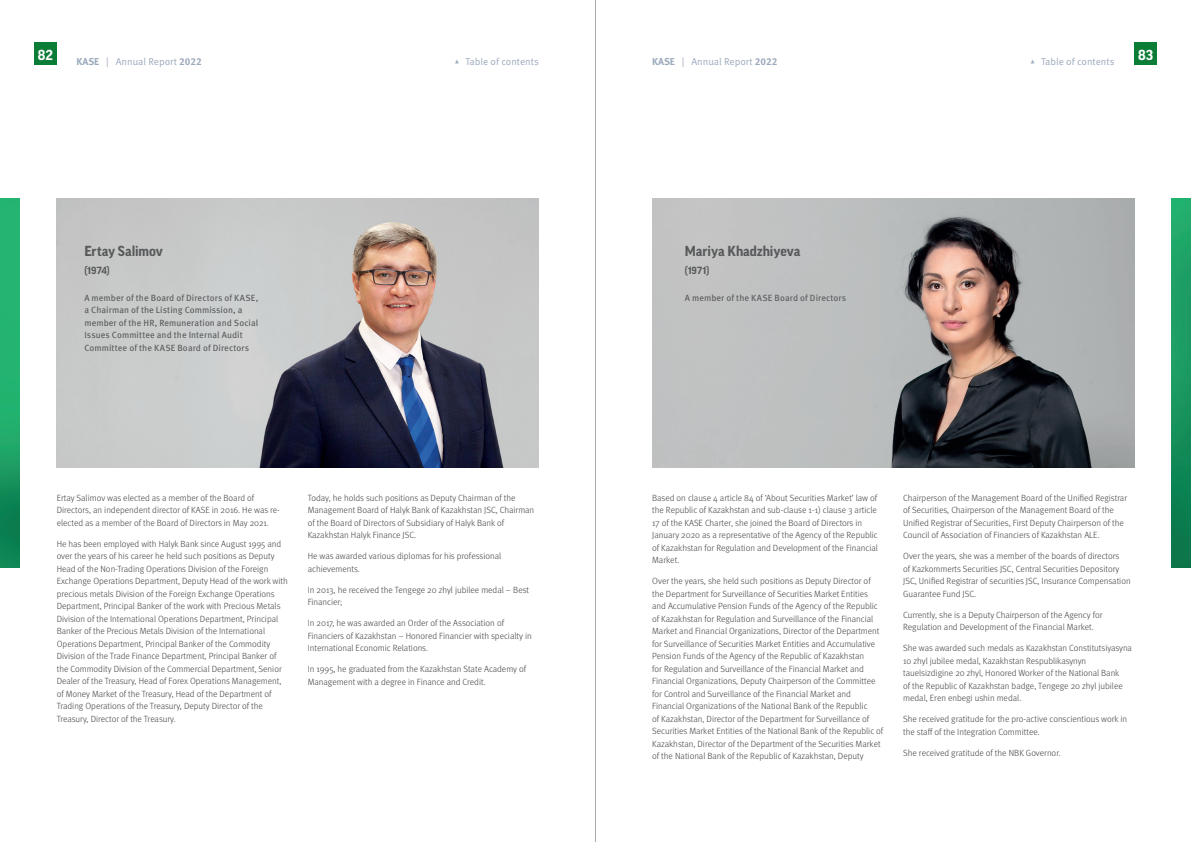
<style>
.page{position:relative;width:1191px;height:842px;background:#fff}
.page>*{position:absolute;margin:0;border:0;box-sizing:border-box;transform-origin:0 0}
.t1{font:700 14px "Good Pro";letter-spacing:-.005em;color:#57585a}
.t2{font:700 14px "Good Pro";color:#fff}
.t3{font:10px "Meta Pro Norm";color:#9ba9bc}
.t4{font:700 10px "Good Pro";letter-spacing:.005em;color:#57585a}
.t5{font:300 9px/12.5px "Meta Pro";color:#3e3e3f}
.t6{font:9px/12.5px "Meta Pro";letter-spacing:.005em;color:#57585a}
.s1{font-family:"Meta Pro";font-weight:700}
</style>
<div class="page">
<div style="left:34px;top:43px;width:23px;height:22px;background:#0b7d37"></div>
<div style="left:1134px;top:43px;width:23px;height:22px;background:#0b7d37"></div>
<hr style="left:595px;top:0;width:1px;height:842px;background:#a8a9ad">
<img style="left:57px;top:198px;width:482px;height:270px">
<img style="left:652px;top:198px;width:482px;height:270px">
<img style="left:0;top:198px;width:20px;height:369px">
<img style="left:1171px;top:198px;width:20px;height:369px">
<h1 class="t2" style="left:38px;top:47px;width:17px">82</h1>
<h1 class="t2" style="left:1138px;top:47px;width:17px">83</h1>
<p class="t3" style="left:77px;top:54px;width:127px"><span class="s1">KASE</span> | Annual Report <span class="s1">2022</span></p>
<p class="t3" style="left:454px;top:54px;width:86px">▴ Table of contents</p>
<p class="t3" style="left:652px;top:54px;width:127px"><span class="s1">KASE</span> | Annual Report <span class="s1">2022</span></p>
<p class="t3" style="left:1029px;top:54px;width:86px">▴ Table of contents</p>
<h1 class="t1" style="left:84px;top:243px;width:80px">Ertay Salimov</h1>
<p class="t4" style="left:84px;top:265px;width:27px">(1974)</p>
<p class="t6" style="left:84px;top:291px;width:176px">A member of the Board of Directors of KASE, a Chairman of the Listing Commission, a member of the HR, Remuneration and Social Issues Committee and the Internal Audit Committee of the KASE Board of Directors</p>
<p class="t5" style="left:57px;top:491px;width:225px">Ertay Salimov was elected as a member of the Board of<br>Directors, an independent director of KASE in 2016. He was re&shy;elected as a member of the Board of Directors in May 2021.</p>
<p class="t5" style="left:57px;top:537px;width:233px">He has been employed with Halyk Bank since August 1995 and over the years of his career he held such positions as Deputy Head of the Non-Trading Operations Division of the Foreign Exchange Operations Department, Deputy Head of the work with precious metals Division of the Foreign Exchange Operations Department, Principal Banker of the work with Precious Metals Division of the International Operations Department, Principal Banker of the Precious Metals Division of the International Operations Department, Principal Banker of the Commodity Division of the Trade Finance Department, Principal Banker of the Commodity Division of the Commercial Department, Senior Dealer of the Treasury, Head of Forex Operations Management, of Money Market of the Treasury, Head of the Department of Trading Operations of the Treasury, Deputy Director of the Treasury, Director of the Treasury.</p>
<p class="t5" style="left:308px;top:491px;width:228px">Today, he holds such positions as Deputy Chairman of the Management Board of Halyk Bank of Kazakhstan JSC, Chairman of the Board of Directors of Subsidiary of Halyk Bank of Kazakhstan Halyk Finance JSC.</p>
<p class="t5" style="left:308px;top:549px;width:195px">He was awarded various diplomas for his professional achievements.</p>
<p class="t5" style="left:308px;top:583px;width:223px">In 2013, he received the Tengege 20 zhyl jubilee medal – Best<br>Financier;</p>
<p class="t5" style="left:308px;top:616px;width:226px">In 2017, he was awarded an Order of the Association of<br>Financiers of Kazakhstan – Honored Financier with specialty in<br>International Economic Relations.</p>
<p class="t5" style="left:308px;top:662px;width:220px">In 1995, he graduated from the Kazakhstan State Academy of<br>Management with a degree in Finance and Credit.</p>
<h1 class="t1" style="left:685px;top:243px;width:117px">Mariya Khadzhiyeva</h1>
<p class="t4" style="left:685px;top:265px;width:26px">(1971)</p>
<p class="t6" style="left:685px;top:291px;width:163px">A member of the KASE Board of Directors</p>
<p class="t5" style="left:652px;top:491px;width:227px">Based on clause 4 article 84 of ‘About Securities Market’ law of the Republic of Kazakhstan and sub-clause 1-1) clause 3 article 17 of the KASE Charter, she joined the Board of Directors in January 2020 as a representative of the Agency of the Republic of Kazakhstan for Regulation and Development of the Financial Market.</p>
<p class="t5" style="left:652px;top:574px;width:233px">Over the years, she held such positions as Deputy Director of the Department for Surveillance of Securities Market Entities and Accumulative Pension Funds of the Agency of the Republic of Kazakhstan for Regulation and Surveillance of the Financial Market and Financial Organizations, Director of the Department for Surveillance of Securities Market Entities and Accumulative Pension Funds of the Agency of the Republic of Kazakhstan<br>for Regulation and Surveillance of the Financial Market and Financial Organizations, Deputy Chairperson of the Committee for Control and Surveillance of the Financial Market and Financial Organizations of the National Bank of the Republic<br>of Kazakhstan, Director of the Department for Surveillance of Securities Market Entities of the National Bank of the Republic of Kazakhstan, Director of the Department of the Securities Market of the National Bank of the Republic of Kazakhstan, Deputy</p>
<p class="t5" style="left:903px;top:491px;width:225px">Chairperson of the Management Board of the Unified Registrar of Securities, Chairperson of the Management Board of the Unified Registrar of Securities, First Deputy Chairperson of the Council of Association of Financiers of Kazakhstan ALE.</p>
<p class="t5" style="left:903px;top:549px;width:229px">Over the years, she was a member of the boards of directors<br>of Kazkommerts Securities JSC, Central Securities Depository JSC, Unified Registrar of securities JSC, Insurance Compensation Guarantee Fund JSC.</p>
<p class="t5" style="left:903px;top:608px;width:201px">Currently, she is a Deputy Chairperson of the Agency for<br>Regulation and Development of the Financial Market.</p>
<p class="t5" style="left:903px;top:641px;width:230px">She was awarded such medals as Kazakhstan Constitutsiyasyna 10 zhyl jubilee medal, Kazakhstan Respublikasynyn tauelsizdigine 20 zhyl, Honored Worker of the National Bank<br>of the Republic of Kazakhstan badge, Tengege 20 zhyl jubilee medal, Eren enbegi ushin medal.</p>
<p class="t5" style="left:903px;top:712px;width:225px">She received gratitude for the pro-active conscientious work in the staff of the Integration Committee.</p>
<p class="t5" style="left:903px;top:746px;width:159px">She received gratitude of the NBK Governor.</p>
</div>
